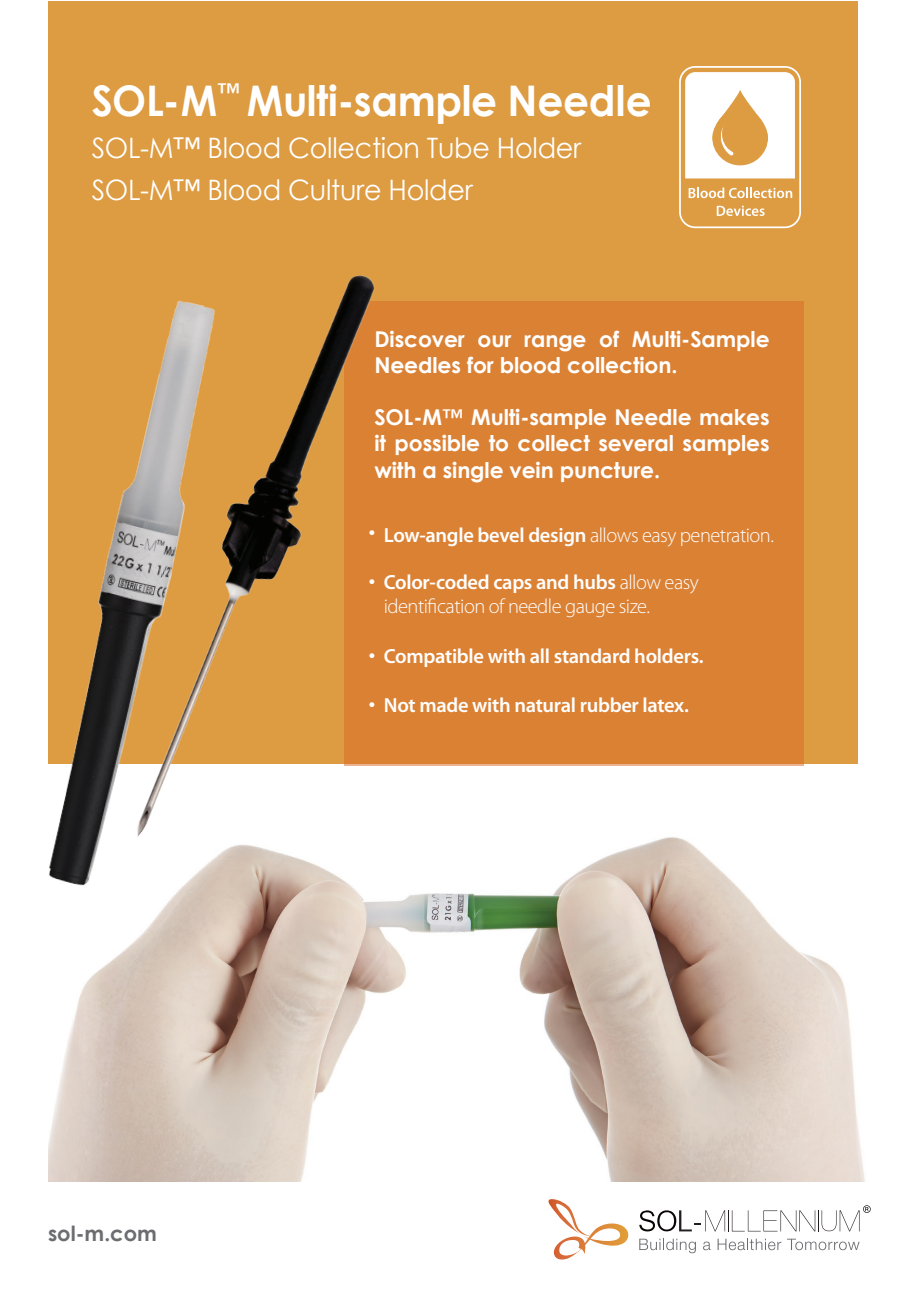
<style>
.page{position:relative;width:919px;height:1289px;background:#fff}
.page>*{position:absolute;margin:0;border:0;box-sizing:border-box;transform-origin:0 0}
.t1{font:700 42.15px "Century Gothic";letter-spacing:-.01em;color:#fff;scale:.96 1}
.t2{font:28.2px/42px "Century Gothic";letter-spacing:-.01em;color:#fff;scale:.96 1}
.t3{font:700 21.75px/26.1px "Century Gothic";letter-spacing:-.005em;color:#fff}
.t4{font:700 21px "Century Gothic";color:#6c6d70}
.t5{font:300 20.4px/24.6px "Myriad Pro";letter-spacing:-.025em;color:#fff}
.t6{font:600 20.4px "Myriad Pro";letter-spacing:-.015em;color:#fff}
.s1{font-weight:600}
</style>
<div class="page">
<img style="left:48px;top:837px;width:817px;height:344px">
<div style="left:48px;top:2px;width:809px;height:762px;background:#dd9b42"></div>
<div style="left:346px;top:303px;width:456px;height:461px;background:#db8134"></div>
<div style="left:679px;top:66px;width:122px;height:162px;border:2px solid #fff;border-radius:15px"></div>
<div style="left:684px;top:71px;width:111px;height:152px;background:#fff;border-radius:11px"></div>
<div style="left:683px;top:70px;width:113px;height:154px;border:2px solid #dd9b42;border-radius:11px"></div>
<div style="left:684px;top:179px;width:111px;height:44px;background:#dd9b42"></div>
<div style="left:684px;top:178px;width:111px;height:45px;border:1px solid #dd9b42"></div>
<svg style="left:688px;top:187px;width:104px;height:11px"></svg>
<svg style="left:716px;top:205px;width:48px;height:11px"></svg>
<svg style="left:712px;top:90px;width:56px;height:75px"></svg>
<img style="left:48px;top:857px;width:217px;height:52px">
<svg style="left:548px;top:1199px;width:81px;height:61px"></svg>
<svg style="left:639px;top:1205px;width:231px;height:26px"></svg>
<svg style="left:639px;top:1238px;width:57px;height:15px"></svg>
<svg style="left:703px;top:1241px;width:7px;height:9px"></svg>
<svg style="left:717px;top:1238px;width:64px;height:12px"></svg>
<svg style="left:787px;top:1238px;width:72px;height:12px"></svg>
<img style="left:48px;top:275px;width:426px;height:582px">
<h1 class="t1" style="left:92px;top:69px;width:584px">SOL-M<sup>™</sup> Multi-sample Needle</h1>
<p class="t2" style="left:92px;top:127px;width:511px">SOL-M™ Blood Collection Tube Holder<br>SOL-M™ Blood Culture Holder</p>
<p class="t3" style="left:374px;top:325px;width:397px">Discover our range of Multi-Sample<br>Needles for blood collection.</p>
<p class="t3" style="left:374px;top:403px;width:397px;text-align:justify">SOL-M™ Multi-sample Needle makes it possible to collect several samples with a single vein puncture.</p>
<p class="t4" style="left:48px;top:1217px;width:110px">sol-m.com</p>
<p class="t5" style="left:384px;top:523px;width:391px"><span class="s1">Low-angle bevel design</span> allows easy penetration.</p>
<p class="t5" style="left:384px;top:570px;width:316px;text-indent:-15px"><span class="s1">• Color-coded caps and hubs</span> allow easy identification of needle gauge size.</p>
<p class="t6" style="left:384px;top:644px;width:321px">Compatible with all standard holders.</p>
<p class="t6" style="left:369px;top:693px;width:321px">• Not made with natural rubber latex.</p>
<p class="t6" style="left:369px;top:520px;width:8px">•</p>
<p class="t6" style="left:369px;top:642px;width:8px">•</p>
</div>
